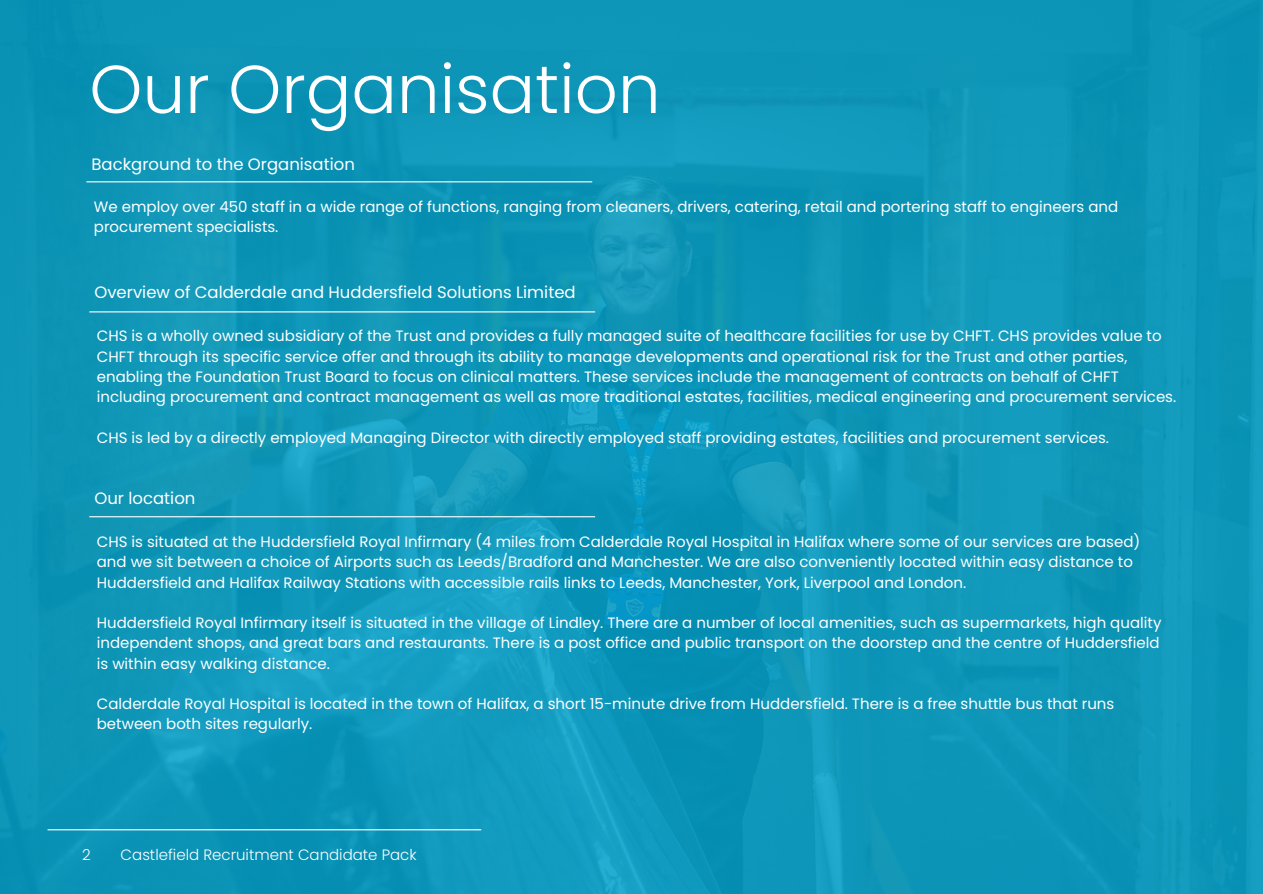
<style>
.page{position:relative;width:1263px;height:894px;background:#fff}
.page>*{position:absolute;margin:0;border:0;box-sizing:border-box;transform-origin:0 0}
.t1{font:300 67.5px "Poppins";color:#fff}
.t2{font:16.5px "Poppins";color:#fff}
.t3{font:15px/20.2px "Poppins";color:#fff}
.t4{font:300 15px "Poppins";color:#fff}
</style>
<div class="page">
<img style="left:0;top:0;width:1263px;height:893px">
<hr style="left:48px;top:829px;width:433px;height:1px;background:#fff">
<hr style="left:86px;top:181px;width:506px;height:1px;background:#fff">
<hr style="left:89px;top:311px;width:506px;height:1px;background:#fff">
<hr style="left:89px;top:516px;width:506px;height:1px;background:#fff">
<p class="t1" style="left:89px;top:42px;width:573px">Our Organisation</p>
<p class="t2" style="left:92px;top:152px;width:265px">Background to the Organisation</p>
<p class="t3" style="left:94px;top:196px;width:1026px">We employ over 450 staff in a wide range of functions, ranging from cleaners, drivers, catering, retail and portering staff to engineers and procurement specialists.</p>
<p class="t2" style="left:94px;top:281px;width:483px">Overview of Calderdale and Huddersfield Solutions Limited</p>
<p class="t3" style="left:97px;top:326px;width:1081px">CHS is a wholly owned subsidiary of the Trust and provides a fully managed suite of healthcare facilities for use by CHFT. CHS provides value to CHFT through its specific service offer and through its ability to manage developments and operational risk for the Trust and other parties, enabling the Foundation Trust Board to focus on clinical matters. These services include the management of contracts on behalf of CHFT including procurement and contract management as well as more traditional estates, facilities, medical engineering and procurement services.</p>
<p class="t3" style="left:97px;top:427px;width:1014px">CHS is led by a directly employed Managing Director with directly employed staff providing estates, facilities and procurement services.</p>
<p class="t2" style="left:94px;top:486px;width:102px">Our location</p>
<p class="t3" style="left:97px;top:531px;width:1045px">CHS is situated at the Huddersfield Royal Infirmary (4 miles from Calderdale Royal Hospital in Halifax where some of our services are based) and we sit between a choice of Airports such as Leeds/Bradford and Manchester. We are also conveniently located within easy distance to<br>Huddersfield and Halifax Railway Stations with accessible rails links to Leeds, Manchester, York, Liverpool and London.</p>
<p class="t3" style="left:97px;top:612px;width:1066px">Huddersfield Royal Infirmary itself is situated in the village of Lindley. There are a number of local amenities, such as supermarkets, high quality independent shops, and great bars and restaurants. There is a post office and public transport on the doorstep and the centre of Huddersfield is within easy walking distance.</p>
<p class="t3" style="left:97px;top:693px;width:1019px">Calderdale Royal Hospital is located in the town of Halifax, a short 15-minute drive from Huddersfield. There is a free shuttle bus that runs between both sites regularly.</p>
<p class="t4" style="left:82px;top:843px;width:10px">2</p>
<p class="t4" style="left:121px;top:843px;width:298px">Castlefield Recruitment Candidate Pack</p>
</div>
